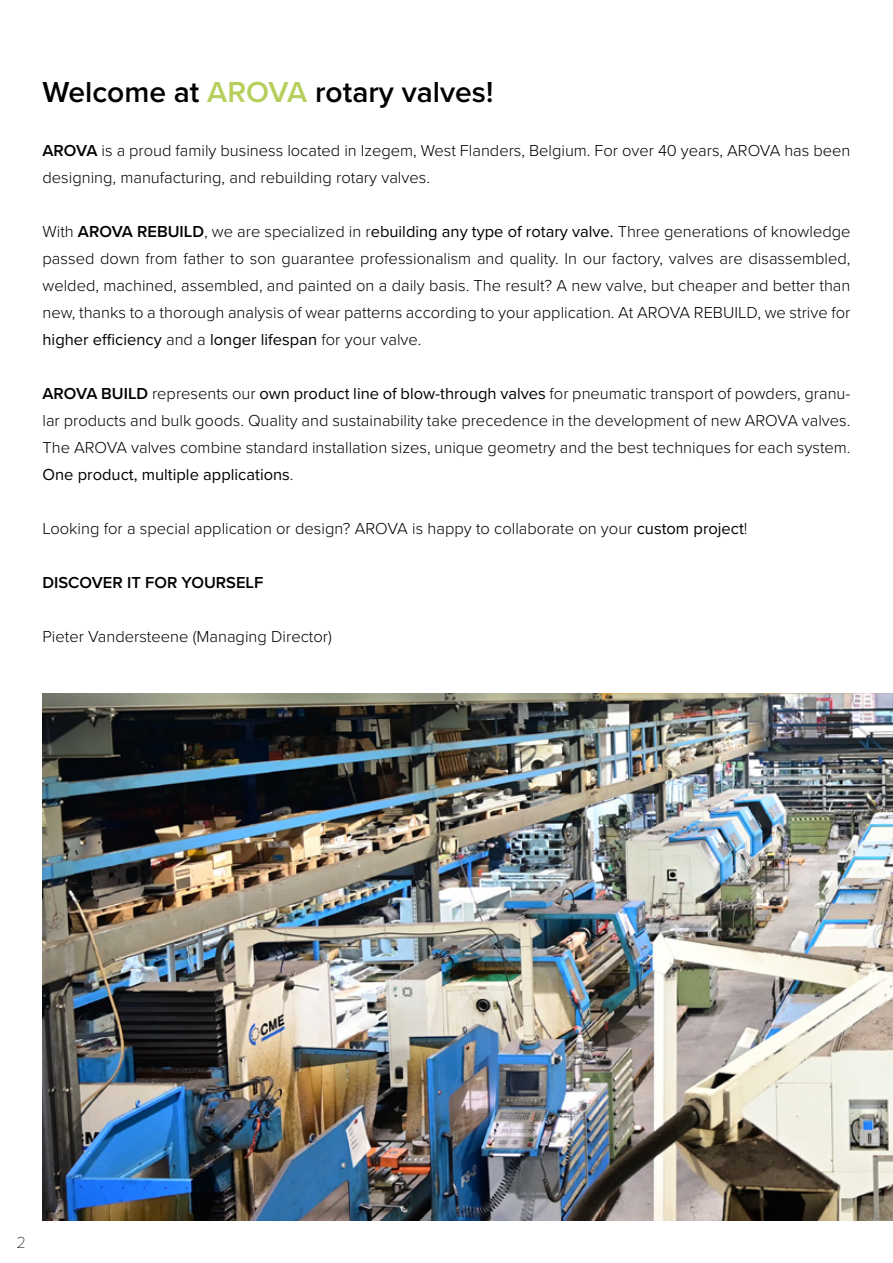
<style>
.page{position:relative;width:893px;height:1263px;background:#fff}
.page>*{position:absolute;margin:0;border:0;box-sizing:border-box;transform-origin:0 0}
.t1{font:600 30px "Proxima Nova";color:#000}
.t2{font:300 16.5px/27px "Proxima Nova";color:#000;text-align:justify}
.t3{font:600 16.5px "Proxima Nova";color:#000}
.t4{font:100 16.5px "Proxima Nova T";color:#000}
.s1{color:#b6cf5a}
.s2{font-weight:600}
.s3{font-weight:400}
</style>
<div class="page">
<img style="left:43px;top:694px;width:850px;height:526px">
<h1 class="t1" style="left:43px;top:70px;width:452px">Welcome at <span class="s1">AROVA</span> rotary valves!</h1>
<p class="t2" style="left:43px;top:136px;width:809px"><span class="s2">AROVA</span> is a proud family business located in Izegem, West Flanders, Belgium. For over 40 years, AROVA has been designing, manufacturing, and rebuilding rotary valves.</p>
<p class="t2" style="left:43px;top:217px;width:809px">With <span class="s2">AROVA REBUILD</span>, we are specialized in r<span class="s3">ebuilding any type of rotary valve.</span> Three generations of knowledge passed down from father to son guarantee professionalism and quality. In our factory, valves are disassembled, welded, machined, assembled, and painted on a daily basis. The result? A new valve, but cheaper and better than new, thanks to a thorough analysis of wear patterns according to your application. At AROVA REBUILD, we strive for <span class="s3">higher efficiency</span> and a <span class="s3">longer lifespan</span> for your valve.</p>
<p class="t2" style="left:43px;top:379px;width:809px"><span class="s2">AROVA BUILD</span> represents our <span class="s3">own product line of blow-through valves</span> for pneumatic transport of powders, granu&shy;lar products and bulk goods. Quality and sustainability take precedence in the development of new AROVA valves.<br>The AROVA valves combine standard installation sizes, unique geometry and the best techniques for each system.<br><span class="s3">One product, multiple applications</span>.</p>
<p class="t2" style="left:43px;top:514px;width:706px">Looking for a special application or design? AROVA is happy to collaborate on your <span class="s3">custom project</span>!</p>
<p class="t3" style="left:43px;top:570px;width:222px">DISCOVER IT FOR YOURSELF</p>
<p class="t2" style="left:43px;top:622px;width:291px">Pieter Vandersteene (Managing Director)</p>
<p class="t4" style="left:16px;top:1230px;width:11px">2</p>
</div>
